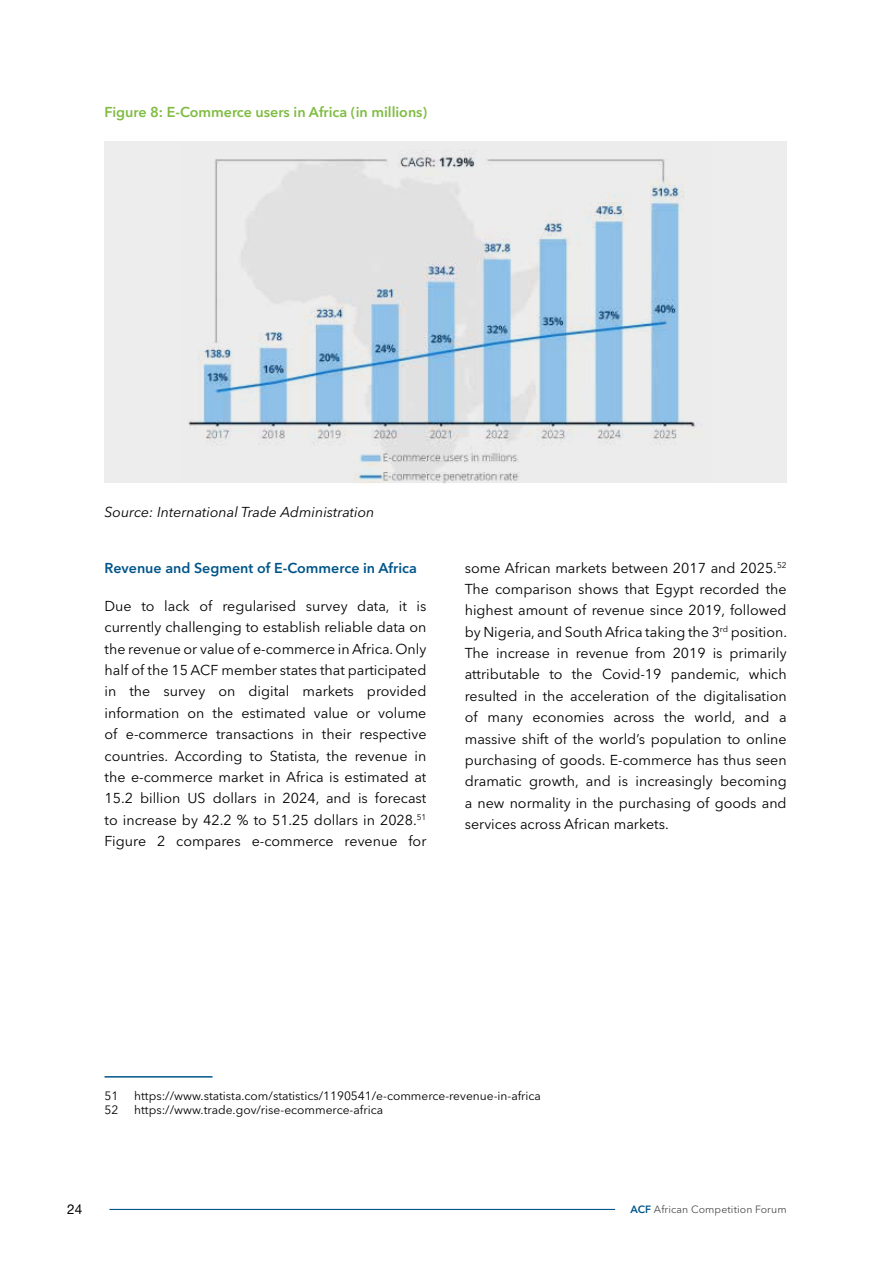
<style>
.page{position:relative;width:893px;height:1263px;background:#fff}
.page>*{position:absolute;margin:0;border:0;box-sizing:border-box;transform-origin:0 0}
.t1{font:14.25px/21.5px "Avenir Next LT Pro";color:#000;text-align:justify}
.t2{font:600 14.25px "Avenir Next LT Pro";color:#7fbc42}
.t3{font:italic 14.25px "Avenir Next LT Pro";color:#000}
.t4{font:600 14.25px "Avenir Next LT Pro";color:#005589}
.t5{font:13.5px "Helvetica Neue LT Std";color:#000}
.t6{font:12px "Avenir Next LT Pro";color:#000}
.t7{font:10.5px "Avenir Next LT Pro";letter-spacing:.01em;color:#4d4d4f}
.s1{font-weight:600;color:#005589}
</style>
<div class="page">
<hr style="left:109px;top:1209px;width:506px;height:1px;background:#005589">
<div style="left:105px;top:141px;width:682px;height:342px;background:#eeeded"></div>
<img style="left:188px;top:150px;width:513px;height:333px">
<hr style="left:105px;top:1076px;width:108px;height:1px;background:#005589">
<p class="t2" style="left:105px;top:103px;width:324px">Figure 8: E-Commerce users in Africa (in millions)</p>
<p class="t3" style="left:105px;top:504px;width:271px">Source: International Trade Administration</p>
<p class="t4" style="left:105px;top:559px;width:314px">Revenue and Segment of E-Commerce in Africa</p>
<p class="t1" style="left:105px;top:595px;width:323px">Due to lack of regularised survey data, it is currently challenging to establish reliable data on the revenue or value of e-commerce in Africa. Only half of the 15 ACF member states that participated in the survey on digital markets provided information on the estimated value or volume of e-commerce transactions in their respective countries. According to Statista, the revenue in the e-commerce market in Africa is estimated at 15.2 billion US dollars in 2024, and is forecast to increase by 42.2 % to 51.25 dollars in 2028.<sup>51<br></sup>Figure 2 compares e-commerce revenue for</p>
<p class="t1" style="left:465px;top:557px;width:324px">some African markets between 2017 and 2025.<sup>52<br></sup>The comparison shows that Egypt recorded the highest amount of revenue since 2019, followed by Nigeria, and South Africa taking the 3<sup>rd</sup> position.<br>The increase in revenue from 2019 is primarily attributable to the Covid-19 pandemic, which resulted in the acceleration of the digitalisation of many economies across the world, and a massive shift of the world’s population to online purchasing of goods. E-commerce has thus seen dramatic growth, and is increasingly becoming a new normality in the purchasing of goods and services across African markets.</p>
<p class="t6" style="left:105px;top:1088px;width:15px">51</p>
<p class="t6" style="left:134px;top:1088px;width:408px">https://www.statista.com/statistics/1190541/e-commerce-revenue-in-africa</p>
<p class="t6" style="left:105px;top:1103px;width:15px">52</p>
<p class="t6" style="left:134px;top:1103px;width:250px">https://www.trade.gov/rise-ecommerce-africa</p>
<p class="t5" style="left:67px;top:1201px;width:17px">24</p>
<p class="t7" style="left:630px;top:1203px;width:158px"><span class="s1">ACF</span> African Competition Forum</p>
</div>
